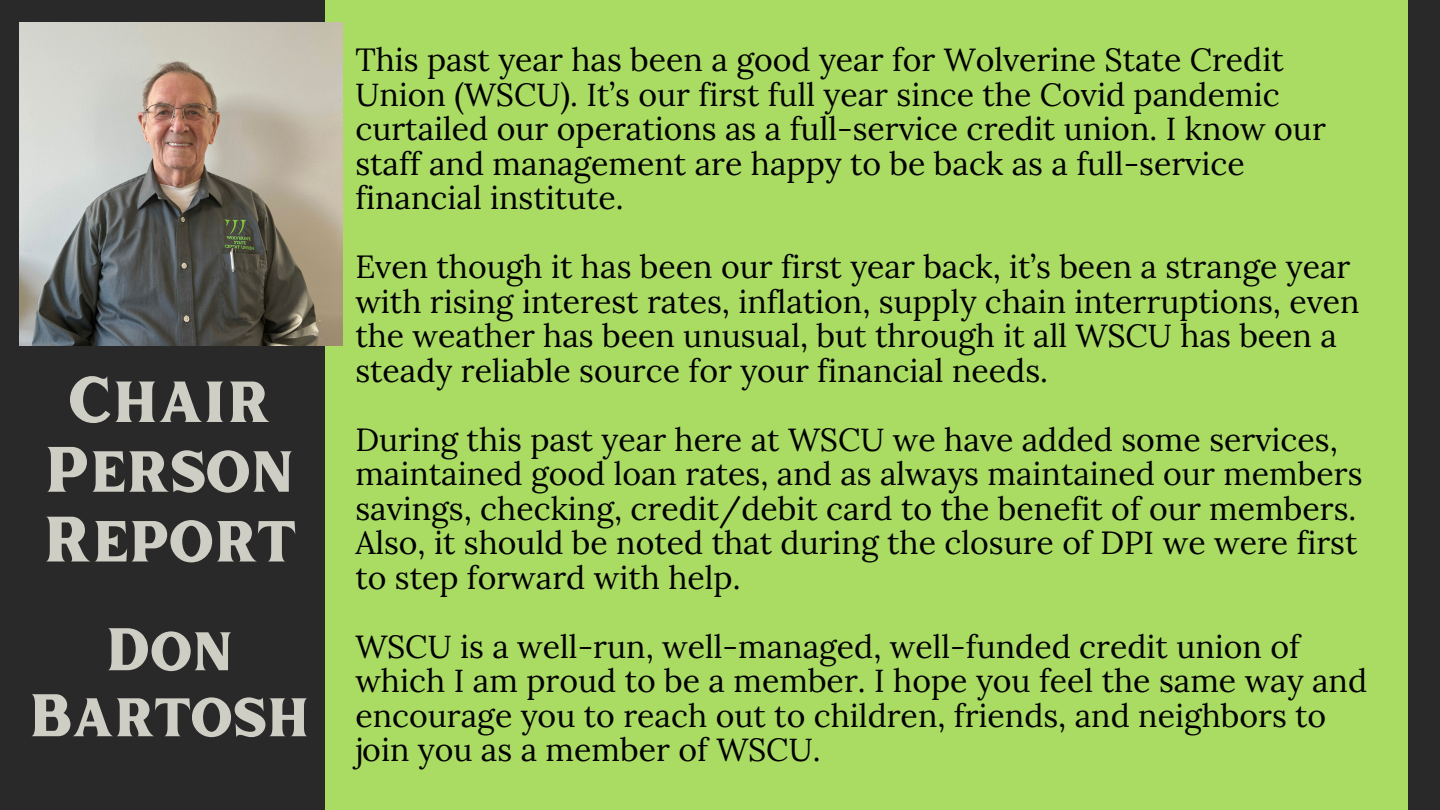
<style>
.page{position:relative;width:1440px;height:810px;background:#292929}
.page>*{position:absolute;margin:0;border:0;box-sizing:border-box;transform-origin:0 0}
.t1{font:64px/69.8px "Inlander";color:#cfcec5;text-align:center}
.t2{font:60px/66px "Inlander";color:#cfcec5;text-align:center}
.t3{font:32px/34.5px "Lora";color:#000}
</style>
<div class="page">
<div style="left:325px;top:0;width:1083px;height:810px;background:#aadb63"></div>
<img style="left:20px;top:23px;width:322px;height:322px">
<h1 class="t1" style="left:42px;top:362px;width:255px">Chair<br>Person<br>Report</h1>
<h1 class="t2" style="left:28px;top:614px;width:283px">Don<br>Bartosh</h1>
<p class="t3" style="left:355px;top:42px;width:972px">This past year has been a good year for Wolverine State Credit Union (WSCU). It’s our first full year since the Covid pandemic curtailed our operations as a full-service credit union. I know our staff and management are happy to be back as a full-service financial institute.</p>
<p class="t3" style="left:355px;top:249px;width:1006px">Even though it has been our first year back, it’s been a strange year with rising interest rates, inflation, supply chain interruptions, even the weather has been unusual, but through it all WSCU has been a steady reliable source for your financial needs.</p>
<p class="t3" style="left:355px;top:422px;width:1009px">During this past year here at WSCU we have added some services, maintained good loan rates, and as always maintained our members savings, checking, credit/debit card to the benefit of our members.<br>Also, it should be noted that during the closure of DPI we were first to step forward with help.</p>
<p class="t3" style="left:355px;top:629px;width:1013px">WSCU is a well-run, well-managed, well-funded credit union of which I am proud to be a member. I hope you feel the same way and encourage you to reach out to children, friends, and neighbors to join you as a member of WSCU.</p>
</div>
